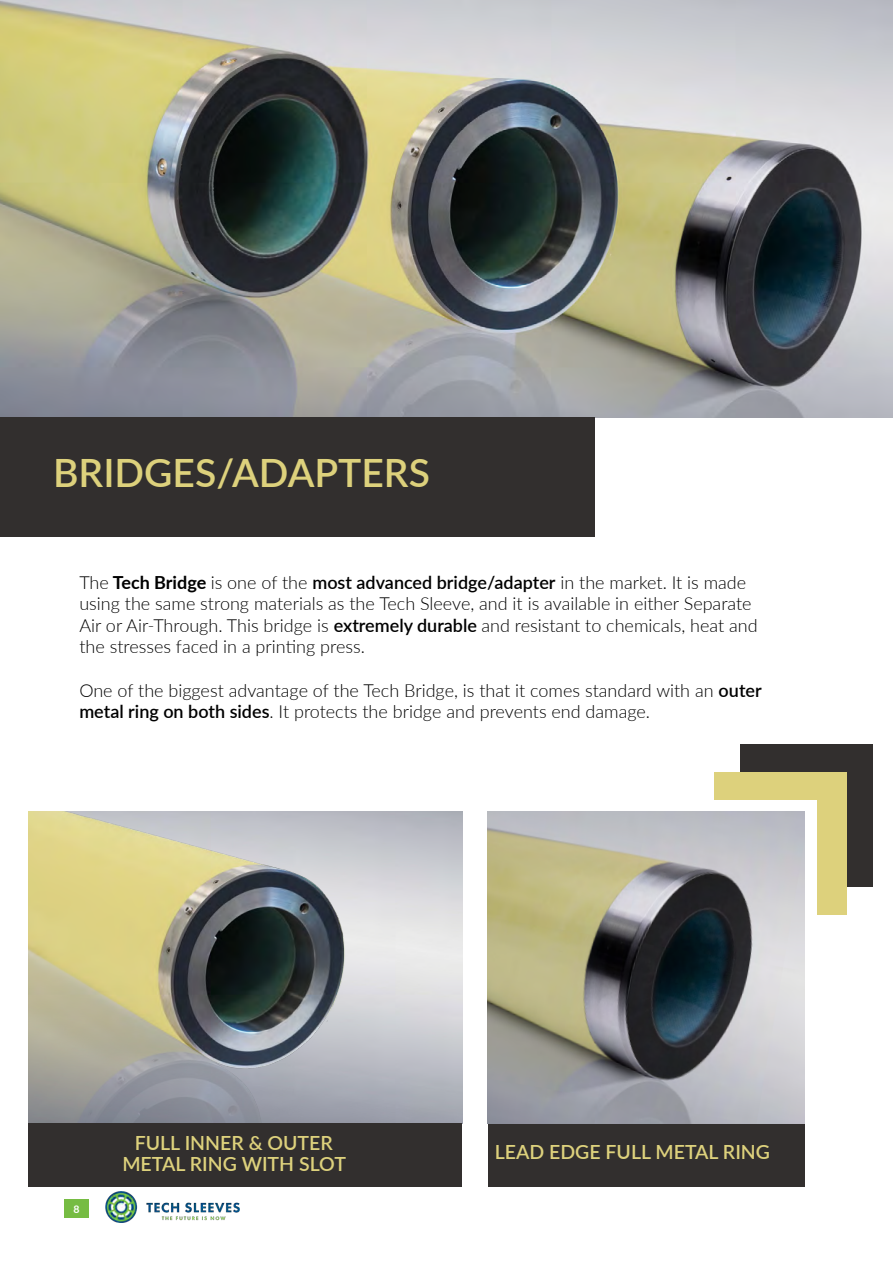
<style>
.page{position:relative;width:893px;height:1263px;background:#fff}
.page>*{position:absolute;margin:0;border:0;box-sizing:border-box;transform-origin:0 0}
.t1{font:600 39px "Lato";color:#ddd17c}
.t2{font:600 19.5px/21px "Lato";color:#ddd17c;text-align:center}
.t3{font:300 18px/21.6px "Lato";color:#000}
.t4{font:700 10.5px "Lato";color:#fff}
.s1{font-weight:700}
.s2{font-weight:600}
</style>
<div class="page">
<div style="left:64px;top:1199px;width:25px;height:19px;background:#76bc43"></div>
<img style="left:106px;top:1191px;width:134px;height:32px">
<img style="left:0;top:0;width:893px;height:418px">
<img style="left:29px;top:811px;width:433px;height:312px">
<div style="left:0;top:418px;width:594px;height:119px;background:#322f2e"></div>
<div style="left:29px;top:1123px;width:433px;height:63px;background:#322f2e"></div>
<div style="left:488px;top:1123px;width:317px;height:63px;background:#322f2e"></div>
<div style="left:740px;top:744px;width:133px;height:143px;background:#322f2e"></div>
<div style="left:714px;top:772px;width:133px;height:142px;background:#ddd17c"></div>
<div style="left:684px;top:801px;width:132px;height:142px;background:#fff"></div>
<img style="left:488px;top:811px;width:317px;height:312px">
<h1 class="t1" style="left:53px;top:445px;width:378px">BRIDGES/ADAPTERS</h1>
<p class="t3" style="left:79px;top:571px;width:680px">The <span class="s1">Tech Bridge</span> is one of the <span class="s2">most advanced bridge/adapter</span> in the market. It is made using the same strong materials as the Tech Sleeve, and it is available in either Separate Air or Air-Through. This bridge is <span class="s2">extremely durable</span> and resistant to chemicals, heat and the stresses faced in a printing press.</p>
<p class="t3" style="left:79px;top:679px;width:684px">One of the biggest advantage of the Tech Bridge, is that it comes standard with an <span class="s2">outer metal ring on both sides</span>. It protects the bridge and prevents end damage.</p>
<p class="t4" style="left:73px;top:1201px;width:8px">8</p>
<p class="t2" style="left:122px;top:1131px;width:225px">FULL INNER &amp; OUTER<br>METAL RING WITH SLOT</p>
<p class="t2" style="left:495px;top:1140px;width:277px">LEAD EDGE FULL METAL RING</p>
</div>
